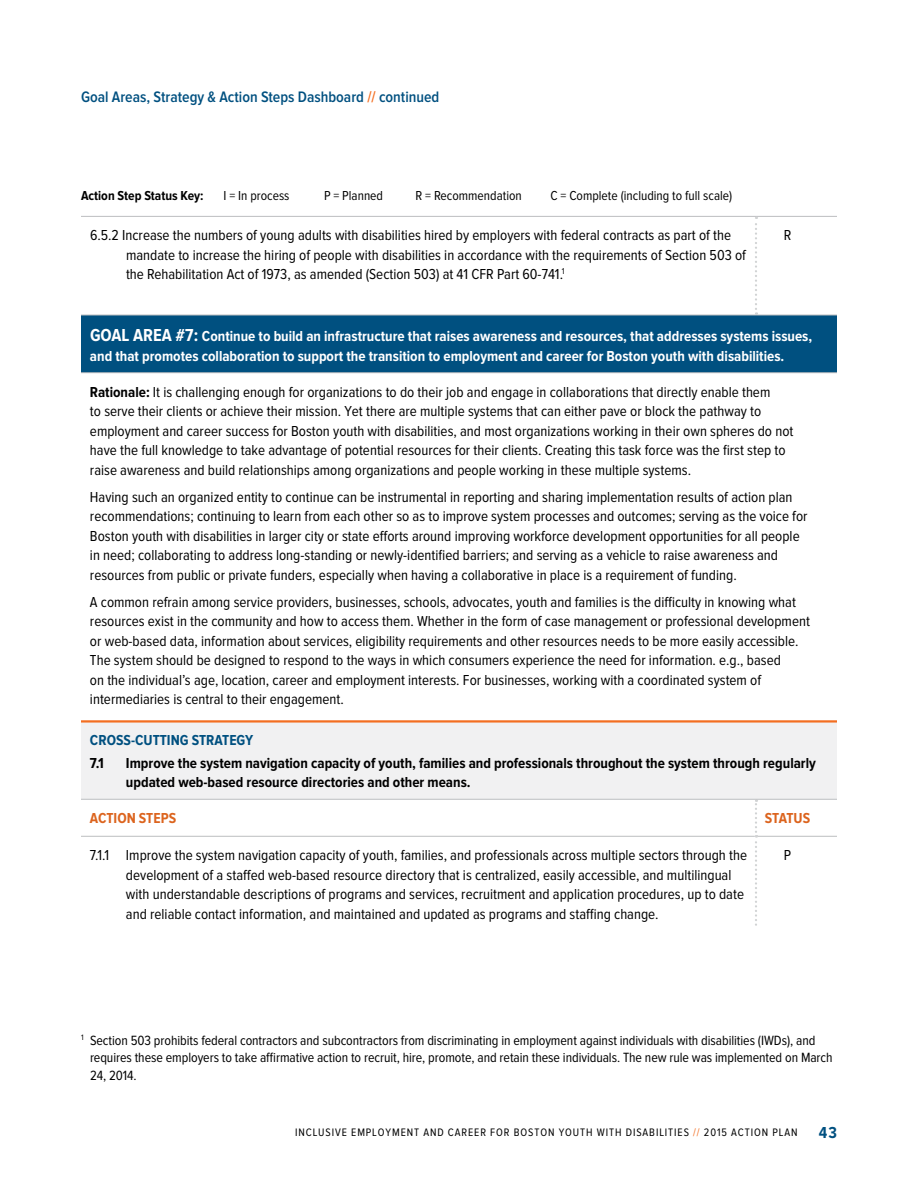
<style>
.page{position:relative;width:918px;height:1188px;background:#fff}
.page>*{position:absolute;margin:0;border:0;box-sizing:border-box;transform-origin:0 0}
.t1{font:700 16.5px "Proxima Nova Cond";color:#005080}
.t2{font:600 15.75px "Proxima Nova Cond";color:#005080}
.t3{font:15px/19.5px "Proxima Nova Cond";color:#000}
.t4{font:700 15px/19.5px "Proxima Nova Cond";color:#fff}
.t5{font:700 15px/19.5px "Proxima Nova Cond";color:#000}
.t6{font:700 15px "Proxima Nova Cond";color:#005080}
.t7{font:700 15px "Proxima Nova Cond";color:#dc641e}
.t8{font:13.8px/17.5px "Proxima Nova Cond";letter-spacing:-.005em;color:#000}
.t9{font:13.5px "Proxima Nova Cond";color:#000}
.t10{font:700 13.5px "Proxima Nova Cond";color:#000}
.t11{font:11.25px "Proxima Nova Cond";letter-spacing:.08em;color:#000}
.s1{color:#f36e21}
.s2{font-size:18px}
.s3{font-weight:700}
</style>
<div class="page">
<div style="left:81px;top:315px;width:756px;height:58px;background:#005080"></div>
<div style="left:81px;top:721px;width:756px;height:78px;background:#f1f1f2"></div>
<hr style="left:81px;top:216px;width:675px;height:1px;background:#bcbec0">
<hr style="left:756px;top:216px;width:81px;height:1px;background:#bcbec0">
<hr style="left:81px;top:836px;width:674px;height:1px;background:#bcbec0">
<hr style="left:757px;top:836px;width:80px;height:1px;background:#bcbec0">
<svg style="left:755px;top:217px;width:2px;height:98px"></svg>
<svg style="left:755px;top:800px;width:2px;height:126px"></svg>
<hr style="left:81px;top:315px;width:675px;height:1px;background:#bcbec0">
<hr style="left:756px;top:315px;width:81px;height:1px;background:#bcbec0">
<hr style="left:81px;top:799px;width:675px;height:1px;background:#bcbec0">
<hr style="left:756px;top:799px;width:81px;height:1px;background:#bcbec0">
<hr style="left:81px;top:372px;width:675px;height:1px;background:#bcbec0">
<hr style="left:756px;top:372px;width:81px;height:1px;background:#bcbec0">
<hr style="left:81px;top:720px;width:675px;height:3px;background:#f36e21">
<hr style="left:756px;top:720px;width:81px;height:3px;background:#f36e21">
<p class="t2" style="left:81px;top:88px;width:360px">Goal Areas, Strategy &amp; Action Steps Dashboard <span class="s1">//</span> continued</p>
<p class="t10" style="left:81px;top:188px;width:124px">Action Step Status Key:</p>
<p class="t9" style="left:224px;top:188px;width:68px">I = In process</p>
<p class="t9" style="left:324px;top:188px;width:61px">P = Planned</p>
<p class="t9" style="left:416px;top:188px;width:108px">R = Recommendation</p>
<p class="t9" style="left:551px;top:188px;width:183px">C = Complete (including to full scale)</p>
<p class="t3" style="left:126px;top:226px;width:622px;text-indent:-36px">6.5.2 Increase the numbers of young adults with disabilities hired by employers with federal contracts as part of the mandate to increase the hiring of people with disabilities in accordance with the requirements of Section 503 of the Rehabilitation Act of 1973, as amended (Section 503) at 41 CFR Part 60-741.<sup>1</sup></p>
<p class="t3" style="left:784px;top:226px;width:9px">R</p>
<p class="t4" style="left:90px;top:327px;width:724px"><span class="s2">GOAL AREA #7:</span> Continue to build an infrastructure that raises awareness and resources, that addresses systems issues, and that promotes collaboration to support the transition to employment and career for Boston youth with disabilities.</p>
<p class="t3" style="left:90px;top:382px;width:705px"><span class="s3">Rationale:</span> It is challenging enough for organizations to do their job and engage in collaborations that directly enable them<br>to serve their clients or achieve their mission. Yet there are multiple systems that can either pave or block the pathway to employment and career success for Boston youth with disabilities, and most organizations working in their own spheres do not have the full knowledge to take advantage of potential resources for their clients. Creating this task force was the first step to raise awareness and build relationships among organizations and people working in these multiple systems.</p>
<p class="t3" style="left:90px;top:487px;width:719px">Having such an organized entity to continue can be instrumental in reporting and sharing implementation results of action plan recommendations; continuing to learn from each other so as to improve system processes and outcomes; serving as the voice for Boston youth with disabilities in larger city or state efforts around improving workforce development opportunities for all people in need; collaborating to address long-standing or newly-identified barriers; and serving as a vehicle to raise awareness and resources from public or private funders, especially when having a collaborative in place is a requirement of funding.</p>
<p class="t3" style="left:90px;top:592px;width:722px">A common refrain among service providers, businesses, schools, advocates, youth and families is the difficulty in knowing what resources exist in the community and how to access them. Whether in the form of case management or professional development or web-based data, information about services, eligibility requirements and other resources needs to be more easily accessible.<br>The system should be designed to respond to the ways in which consumers experience the need for information. e.g., based<br>on the individual’s age, location, career and employment interests. For businesses, working with a coordinated system of intermediaries is central to their engagement.</p>
<p class="t6" style="left:90px;top:732px;width:165px">CROSS-CUTTING STRATEGY</p>
<p class="t5" style="left:90px;top:754px;width:15px">7.1</p>
<p class="t5" style="left:126px;top:754px;width:691px">Improve the system navigation capacity of youth, families and professionals throughout the system through regularly updated web-based resource directories and other means.</p>
<p class="t7" style="left:90px;top:810px;width:88px">ACTION STEPS</p>
<p class="t7" style="left:765px;top:810px;width:47px">STATUS</p>
<p class="t3" style="left:126px;top:846px;width:623px;text-indent:-36px">7.1.1 Improve the system navigation capacity of youth, families, and professionals across multiple sectors through the development of a staffed web-based resource directory that is centralized, easily accessible, and multilingual with understandable descriptions of programs and services, recruitment and application procedures, up to date and reliable contact information, and maintained and updated as programs and staffing change.</p>
<p class="t3" style="left:784px;top:846px;width:9px">P</p>
<p class="t8" style="left:90px;top:1032px;width:744px;text-indent:-9px"><sup>1</sup> Section 503 prohibits federal contractors and subcontractors from discriminating in employment against individuals with disabilities (IWDs), and requires these employers to take affirmative action to recruit, hire, promote, and retain these individuals. The new rule was implemented on March<br>24, 2014.</p>
<p class="t11" style="left:295px;top:1126px;width:504px">INCLUSIVE EMPLOYMENT AND CAREER FOR BOSTON YOUTH WITH DISABILITIES <span class="s1">//</span> 2015 ACTION PLAN</p>
<p class="t1" style="left:819px;top:1123px;width:20px">43</p>
</div>
